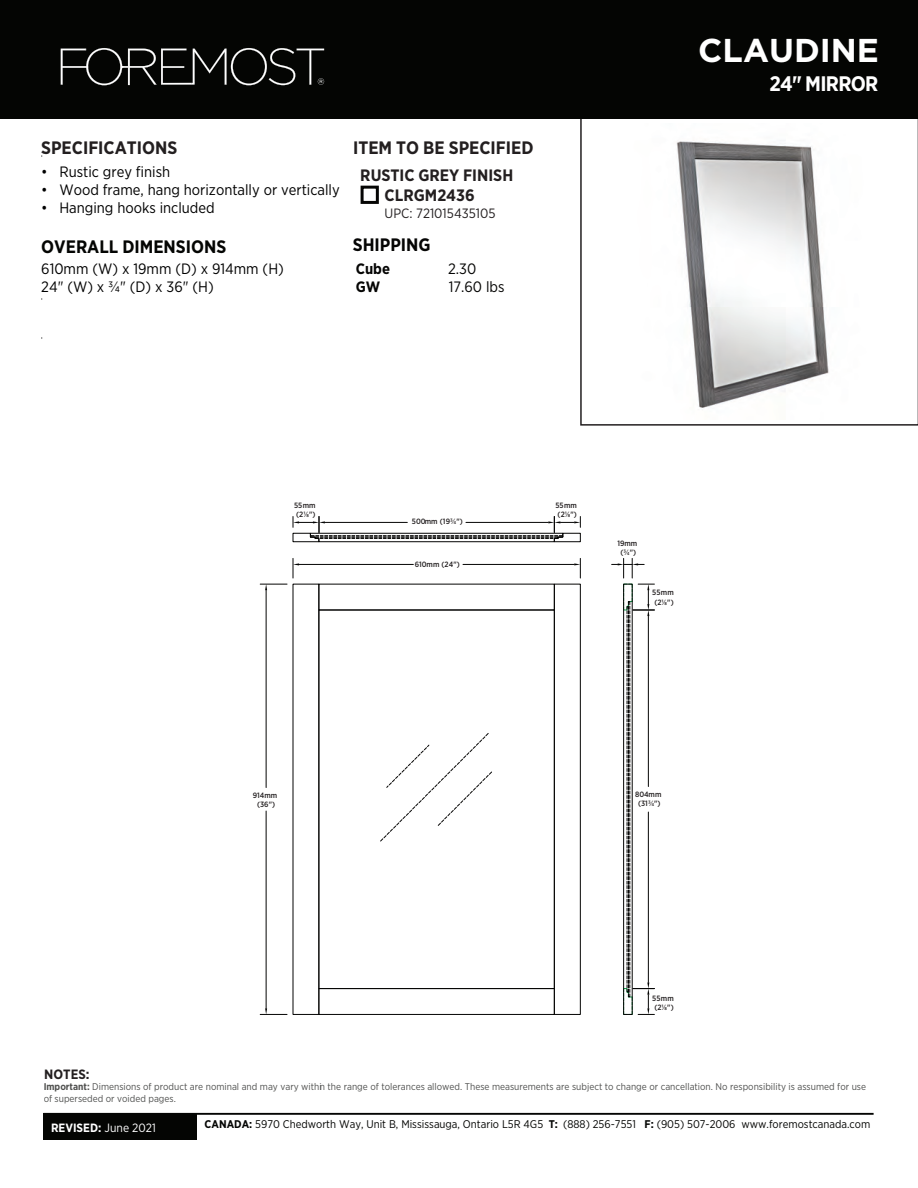
<style>
.page{position:relative;width:918px;height:1188px;background:#fff}
.page>*{position:absolute;margin:0;border:0;box-sizing:border-box;transform-origin:0 0}
.t1{font:700 33px "Gotham";color:#fff}
.t2{font:700 21px "Gotham Narrow";letter-spacing:-.035em;color:#fff}
.t3{font:700 18px "Gotham Narrow";color:#231f20}
.t4{font:700 18px "Gotham Narrow";color:#040503}
.t5{font:700 18px "Gotham Narrow";color:#050504}
.t6{font:700 16.5px "Gotham Narrow";color:#231f20}
.t7{font:15px/18px "Gotham Narrow";color:#000}
.t8{font:15px "Gotham Narrow";color:#050504}
.t9{font:700 15px "Gotham Narrow";color:#050504}
.t10{font:13.5px "Gotham Narrow";color:#231f20}
.t11{font:700 13.5px "Gotham Narrow";color:#231f20}
.t12{font:700 12px "Gotham Narrow";color:#fff}
.t13{font:11.1px "Gotham Narrow";color:#040503}
.t14{font:9.75px/11.7px "Gotham Narrow";color:#040503}
.t15{font:500 7.65px/9.1px "Gotham Narrow";letter-spacing:.01em;color:#231f20}
.s1{color:#252122}
.s2{font-weight:700}
.s3{font-weight:400}
</style>
<div class="page">
<svg style="left:580px;top:119px;width:338px;height:307px"></svg>
<div style="left:0;top:0;width:918px;height:119px;background:#040503"></div>
<svg style="left:61px;top:48px;width:263px;height:37px"></svg>
<hr style="left:43px;top:1113px;width:831px;height:2px;background:#040503">
<div style="left:43px;top:1113px;width:153px;height:27px;background:#040503"></div>
<div style="left:361px;top:186px;width:18px;height:18px;border:3px solid #050504"></div>
<div style="left:293px;top:584px;width:26px;height:431px;border:1px solid #050504"></div>
<div style="left:554px;top:584px;width:27px;height:431px;border:1px solid #050504"></div>
<div style="left:319px;top:988px;width:236px;height:27px;border:1px solid #050504"></div>
<div style="left:319px;top:610px;width:236px;height:379px;border:1px solid #050504"></div>
<svg style="left:380px;top:733px;width:112px;height:109px"></svg>
<svg style="left:293px;top:516px;width:288px;height:26px"></svg>
<hr style="left:299px;top:564px;width:114px;height:1px;background:#050504">
<hr style="left:463px;top:564px;width:111px;height:1px;background:#050504">
<svg style="left:293px;top:558px;width:6px;height:20px"></svg>
<svg style="left:574px;top:558px;width:7px;height:20px"></svg>
<hr style="left:266px;top:590px;width:1px;height:198px;background:#050504">
<hr style="left:266px;top:811px;width:1px;height:197px;background:#050504">
<svg style="left:260px;top:584px;width:27px;height:6px"></svg>
<svg style="left:260px;top:1008px;width:27px;height:7px"></svg>
<svg style="left:612px;top:558px;width:32px;height:20px"></svg>
<svg style="left:623px;top:584px;width:31px;height:431px"></svg>
<h3 class="t3" style="left:41px;top:136px;width:138px">SPECIFICATIONS</h3>
<h3 class="t3" style="left:353px;top:136px;width:182px">ITEM TO BE SPECIFIED</h3>
<h3 class="t7" style="left:41px;top:162px;width:131px">• Rustic grey finish</h3>
<h3 class="t7" style="left:41px;top:180px;width:300px">• Wood frame, hang horizontally or vertically</h3>
<h3 class="t7" style="left:41px;top:198px;width:175px">• Hanging hooks included</h3>
<h3 class="t6" style="left:360px;top:165px;width:154px">RUSTIC GREY FINISH</h3>
<h3 class="t6" style="left:385px;top:185px;width:92px">CLRGM2436</h3>
<h3 class="t10" style="left:385px;top:205px;width:113px"><span class="s1">UPC</span>: 721015435105</h3>
<h3 class="t4" style="left:41px;top:235px;width:187px">OVERALL DIMENSIONS</h3>
<h3 class="t5" style="left:353px;top:233px;width:79px">SHIPPING</h3>
<h3 class="t7" style="left:41px;top:259px;width:244px">610mm (W) x 19mm (D) x 914mm (H)<br>24" (W) x ¾" (D) x 36" (H)</h3>
<h3 class="t9" style="left:356px;top:259px;width:36px">Cube</h3>
<h3 class="t8" style="left:448px;top:259px;width:30px">2.30</h3>
<h3 class="t9" style="left:356px;top:277px;width:26px">GW</h3>
<h3 class="t8" style="left:449px;top:277px;width:57px">17.60 lbs</h3>
<h1 class="t1" style="left:698px;top:31px;width:182px">CLAUDINE</h1>
<h2 class="t2" style="left:769px;top:70px;width:111px">24" MIRROR</h2>
<h3 class="t11" style="left:44px;top:1066px;width:47px">NOTES:</h3>
<p class="t15" style="left:294px;top:500px;width:23px">55mm (2⅛")</p>
<p class="t15" style="left:412px;top:517px;width:52px">500mm (19¾")</p>
<p class="t15" style="left:415px;top:560px;width:47px">610mm (24")</p>
<p class="t15" style="left:556px;top:500px;width:23px">55mm (2⅛")</p>
<p class="t15" style="left:617px;top:539px;width:21px;text-align:center">19mm (¾")</p>
<p class="t15" style="left:652px;top:588px;width:23px">55mm (2⅛")</p>
<p class="t15" style="left:253px;top:790px;width:26px;text-align:center">914mm (36")</p>
<p class="t15" style="left:635px;top:789px;width:28px;text-align:center">804mm (31¾")</p>
<p class="t15" style="left:652px;top:993px;width:23px">55mm (2⅛")</p>
<p class="t14" style="left:44px;top:1081px;width:824px"><span class="s2">Important:</span> Dimensions of product are nominal and may vary within the range of tolerances allowed. These measurements are subject to change or cancellation. No responsibility is assumed for use of superseded or voided pages.</p>
<p class="t12" style="left:51px;top:1120px;width:106px">REVISED: <span class="s3">June 2021</span></p>
<p class="t13" style="left:205px;top:1117px;width:667px"><span class="s2">CANADA:</span> 5970 Chedworth Way, Unit B, Mississauga, Ontario L5R 4G5 <span class="s2">T:</span> (888) 256-7551 <span class="s2">F:</span> (905) 507-2006 www.foremostcanada.com</p>
</div>
